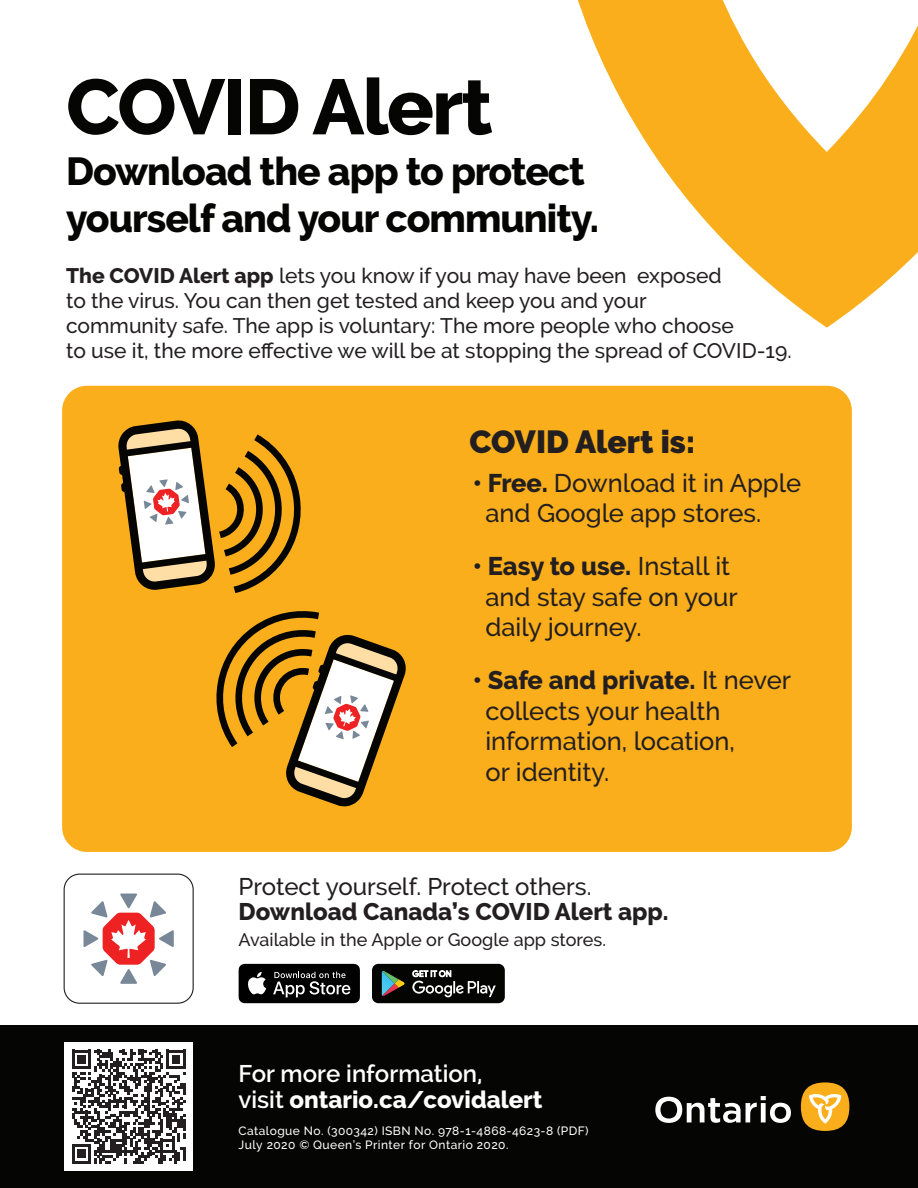
<style>
.page{position:relative;width:918px;height:1188px;background:#fff}
.page>*{position:absolute;margin:0;border:0;box-sizing:border-box;transform-origin:0 0}
.t1{font:800 78px "Raleway";letter-spacing:-.025em;color:#050504}
.t2{font:800 39px/46.8px "Raleway";letter-spacing:-.025em;color:#050504}
.t3{font:900 31.8px "Raleway";color:#231f20}
.t4{font:500 25.5px/30.6px "Raleway";color:#231f20}
.t5{font:600 24px/25.8px "Raleway";color:#fff}
.t6{font:500 24px "Raleway";color:#231f20}
.t7{font:800 24px "Raleway";color:#231f20}
.t8{font:500 21px/25.2px "Raleway";color:#231f20}
.t9{font:500 18px "Raleway";color:#231f20}
.t10{font:500 12px/14.4px "Raleway";letter-spacing:.035em;color:#fff}
.s1{font-weight:800}
</style>
<div class="page">
<div style="left:62px;top:386px;width:790px;height:466px;background:#faae1b;border-radius:25px"></div>
<svg style="left:118px;top:420px;width:288px;height:387px"></svg>
<svg style="left:578px;top:0;width:340px;height:328px;fill:#faae1b"></svg>
<div style="left:0;top:1025px;width:918px;height:163px;background:#050504"></div>
<div style="left:64px;top:1042px;width:129px;height:129px;background:#fff"></div>
<svg style="left:72px;top:1050px;width:114px;height:114px"></svg>
<hr style="left:183px;top:1147px;width:3px;height:14px;background:#231f20">
<div style="left:801px;top:1082px;width:48px;height:49px;background:#faae1b;border-radius:50%"></div>
<svg style="left:809px;top:1094px;width:32px;height:30px"></svg>
<svg style="left:655px;top:1096px;width:136px;height:27px"></svg>
<div style="left:64px;top:874px;width:130px;height:130px;border:1px solid #231f20;border-radius:15px"></div>
<svg style="left:83px;top:894px;width:91px;height:90px"></svg>
<div style="left:372px;top:964px;width:133px;height:39px;background:#040503;border-radius:6px"></div>
<svg style="left:412px;top:970px;width:84px;height:27px"></svg>
<svg style="left:382px;top:971px;width:23px;height:25px"></svg>
<svg style="left:239px;top:964px;width:121px;height:39px;background:#2a2a2a"></svg>
<h1 class="t1" style="left:66px;top:63px;width:428px">COVID Alert</h1>
<h2 class="t2" style="left:66px;top:149px;width:535px">Download the app to protect yourself and your community.</h2>
<p class="t8" style="left:66px;top:263px;width:727px"><span class="s1">The COVID Alert app</span> lets you know if you may have been exposed<br>to the virus. You can then get tested and keep you and your<br>community safe. The app is voluntary: The more people who choose<br>to use it, the more effective we will be at stopping the spread of COVID-19.</p>
<h3 class="t3" style="left:470px;top:423px;width:228px">COVID Alert is:</h3>
<p class="t4" style="left:485px;top:467px;width:317px;text-indent:-13px"><span class="s1">• Free.</span> Download it in Apple and Google app stores.</p>
<p class="t4" style="left:485px;top:551px;width:254px;text-indent:-13px"><span class="s1">• Easy to use.</span> Install it and stay safe on your daily journey.</p>
<p class="t4" style="left:485px;top:665px;width:307px;text-indent:-13px"><span class="s1">• Safe and private.</span> It never collects your health information, location,<br>or identity.</p>
<p class="t6" style="left:239px;top:872px;width:354px">Protect yourself. Protect others.</p>
<p class="t7" style="left:239px;top:898px;width:432px">Download Canada’s COVID Alert app.</p>
<p class="t9" style="left:239px;top:930px;width:369px">Available in the Apple or Google app stores.</p>
<p class="t5" style="left:239px;top:1061px;width:305px">For more information,<br>visit <span class="s1">ontario.ca/covidalert</span></p>
<p class="t10" style="left:239px;top:1123px;width:351px">Catalogue No. (300342) ISBN No. 978-1-4868-4623-8 (PDF)<br>July 2020 © Queen’s Printer for Ontario 2020.</p>
</div>
